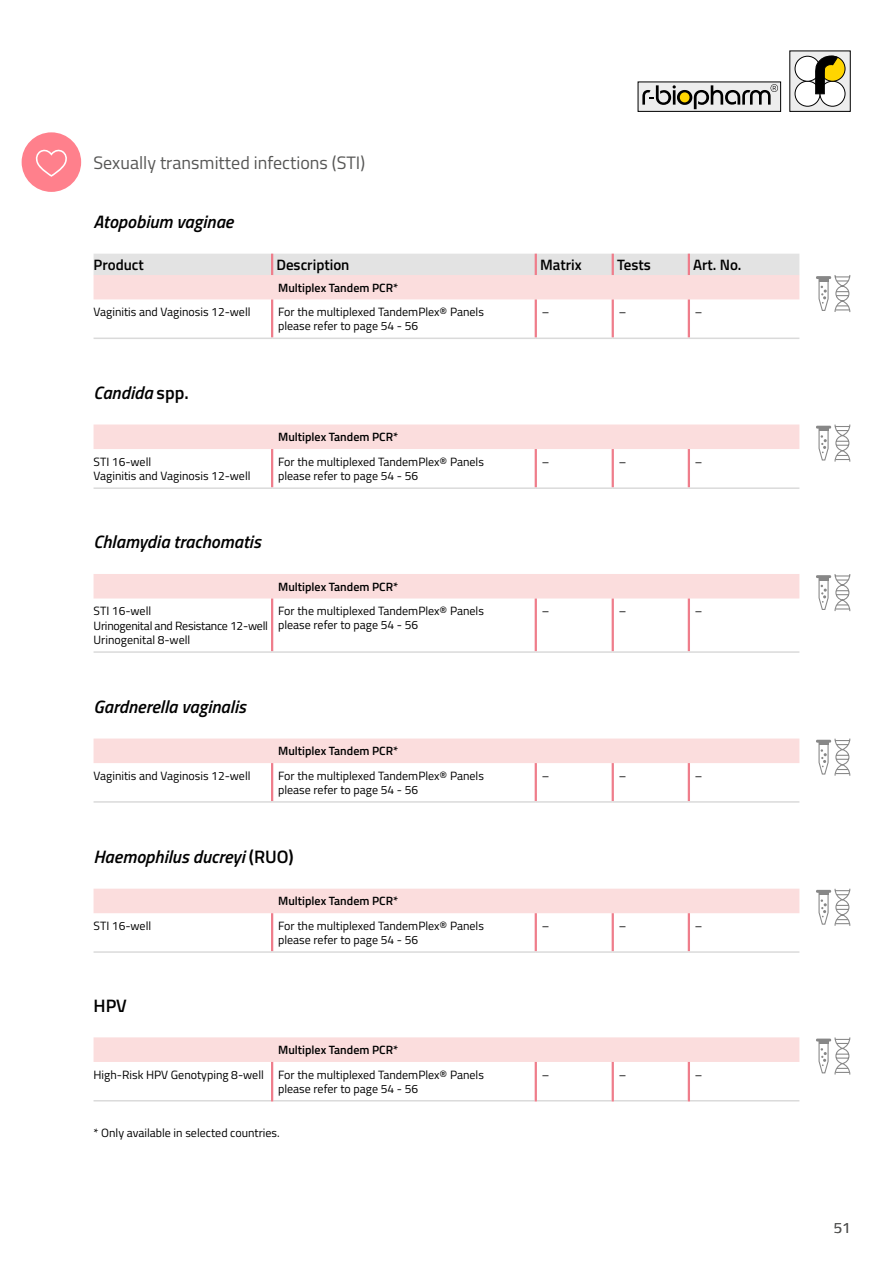
<style>
.page{position:relative;width:893px;height:1263px;background:#fff}
.page>*{position:absolute;margin:0;border:0;box-sizing:border-box;transform-origin:0 0}
.t1{font:italic 600 18px "Titillium";color:#000}
.t2{font:18px "Titillium";color:#575756}
.t3{font:600 18px "Titillium";color:#000}
.t4{font:600 15px "Titillium";color:#000}
.t5{font:15px "Titillium";color:#575756}
.t6{font:12px/14.1px "Titillium";color:#000}
.t7{font:600 12px "Titillium";color:#000}
.t8{font:12px/14.4px "Titillium";letter-spacing:-.02em;color:#000}
.s1{font-style:normal}
</style>
<div class="page">
<hr style="left:271px;top:299px;width:2px;height:39px;background:#ef7d8b">
<hr style="left:535px;top:299px;width:2px;height:39px;background:#ef7d8b">
<hr style="left:612px;top:299px;width:2px;height:39px;background:#ef7d8b">
<hr style="left:688px;top:299px;width:2px;height:39px;background:#ef7d8b">
<hr style="left:94px;top:338px;width:178px;height:1px;background:#dadada">
<hr style="left:272px;top:338px;width:264px;height:1px;background:#dadada">
<hr style="left:536px;top:338px;width:77px;height:1px;background:#dadada">
<hr style="left:613px;top:338px;width:76px;height:1px;background:#dadada">
<hr style="left:689px;top:338px;width:110px;height:1px;background:#dadada">
<svg style="left:818px;top:275px;width:32px;height:37px"></svg>
<hr style="left:816px;top:276px;width:15px;height:3px;background:#878787">
<div style="left:94px;top:424px;width:705px;height:25px;background:#fbdddd"></div>
<hr style="left:271px;top:449px;width:2px;height:38px;background:#ef7d8b">
<hr style="left:535px;top:449px;width:2px;height:38px;background:#ef7d8b">
<hr style="left:612px;top:449px;width:2px;height:38px;background:#ef7d8b">
<hr style="left:688px;top:449px;width:2px;height:38px;background:#ef7d8b">
<hr style="left:94px;top:487px;width:178px;height:2px;background:#dadada">
<hr style="left:272px;top:487px;width:264px;height:2px;background:#dadada">
<hr style="left:536px;top:487px;width:77px;height:2px;background:#dadada">
<hr style="left:613px;top:487px;width:76px;height:2px;background:#dadada">
<hr style="left:689px;top:487px;width:110px;height:2px;background:#dadada">
<svg style="left:818px;top:424px;width:32px;height:38px"></svg>
<hr style="left:816px;top:426px;width:15px;height:3px;background:#878787">
<div style="left:94px;top:574px;width:705px;height:24px;background:#fbdddd"></div>
<hr style="left:271px;top:598px;width:2px;height:53px;background:#ef7d8b">
<hr style="left:535px;top:598px;width:2px;height:53px;background:#ef7d8b">
<hr style="left:612px;top:598px;width:2px;height:53px;background:#ef7d8b">
<hr style="left:688px;top:598px;width:2px;height:53px;background:#ef7d8b">
<hr style="left:94px;top:651px;width:178px;height:2px;background:#dadada">
<hr style="left:272px;top:651px;width:264px;height:2px;background:#dadada">
<hr style="left:536px;top:651px;width:77px;height:2px;background:#dadada">
<hr style="left:613px;top:651px;width:76px;height:2px;background:#dadada">
<hr style="left:689px;top:651px;width:110px;height:2px;background:#dadada">
<svg style="left:818px;top:574px;width:32px;height:37px"></svg>
<hr style="left:816px;top:575px;width:15px;height:3px;background:#878787">
<div style="left:94px;top:738px;width:705px;height:25px;background:#fbdddd"></div>
<hr style="left:271px;top:763px;width:2px;height:38px;background:#ef7d8b">
<hr style="left:535px;top:763px;width:2px;height:38px;background:#ef7d8b">
<hr style="left:612px;top:763px;width:2px;height:38px;background:#ef7d8b">
<hr style="left:688px;top:763px;width:2px;height:38px;background:#ef7d8b">
<hr style="left:94px;top:801px;width:178px;height:2px;background:#dadada">
<hr style="left:272px;top:801px;width:264px;height:2px;background:#dadada">
<hr style="left:536px;top:801px;width:77px;height:2px;background:#dadada">
<hr style="left:613px;top:801px;width:76px;height:2px;background:#dadada">
<hr style="left:689px;top:801px;width:110px;height:2px;background:#dadada">
<svg style="left:818px;top:738px;width:32px;height:38px"></svg>
<hr style="left:816px;top:740px;width:15px;height:3px;background:#878787">
<div style="left:94px;top:889px;width:705px;height:24px;background:#fbdddd"></div>
<hr style="left:271px;top:913px;width:2px;height:38px;background:#ef7d8b">
<hr style="left:535px;top:913px;width:2px;height:38px;background:#ef7d8b">
<hr style="left:612px;top:913px;width:2px;height:38px;background:#ef7d8b">
<hr style="left:688px;top:913px;width:2px;height:38px;background:#ef7d8b">
<hr style="left:94px;top:951px;width:178px;height:2px;background:#dadada">
<hr style="left:272px;top:951px;width:264px;height:2px;background:#dadada">
<hr style="left:536px;top:951px;width:77px;height:2px;background:#dadada">
<hr style="left:613px;top:951px;width:76px;height:2px;background:#dadada">
<hr style="left:689px;top:951px;width:110px;height:2px;background:#dadada">
<svg style="left:818px;top:889px;width:32px;height:37px"></svg>
<hr style="left:816px;top:890px;width:15px;height:3px;background:#878787">
<svg style="left:94px;top:254px;width:705px;height:45px"></svg>
<hr style="left:271px;top:254px;width:2px;height:21px;background:#ef7d8b">
<hr style="left:535px;top:254px;width:2px;height:21px;background:#ef7d8b">
<hr style="left:612px;top:254px;width:2px;height:21px;background:#ef7d8b">
<hr style="left:688px;top:254px;width:2px;height:21px;background:#ef7d8b">
<div style="left:94px;top:1037px;width:705px;height:25px;background:#fbdddd"></div>
<hr style="left:273px;top:1100px;width:262px;height:1px;background:#dadada">
<hr style="left:94px;top:1100px;width:177px;height:1px;background:#dadada">
<hr style="left:537px;top:1100px;width:75px;height:1px;background:#dadada">
<hr style="left:614px;top:1100px;width:74px;height:1px;background:#dadada">
<hr style="left:690px;top:1100px;width:109px;height:1px;background:#dadada">
<hr style="left:271px;top:1062px;width:2px;height:39px;background:#ef7d8b">
<hr style="left:535px;top:1062px;width:2px;height:39px;background:#ef7d8b">
<hr style="left:612px;top:1062px;width:2px;height:39px;background:#ef7d8b">
<hr style="left:688px;top:1062px;width:2px;height:39px;background:#ef7d8b">
<svg style="left:818px;top:1037px;width:32px;height:37px"></svg>
<hr style="left:816px;top:1038px;width:15px;height:3px;background:#878787">
<svg style="left:792px;top:53px;width:56px;height:57px"></svg>
<div style="left:795px;top:81px;width:25px;height:25px;background:#fff;border-radius:50%"></div>
<div style="left:795px;top:81px;width:25px;height:25px;border:1px solid #000;border-radius:50%"></div>
<div style="left:795px;top:56px;width:25px;height:25px;background:#fff;border-radius:50%"></div>
<div style="left:795px;top:56px;width:25px;height:25px;border:1px solid #000;border-radius:50%"></div>
<div style="left:820px;top:81px;width:25px;height:25px;background:#fff;border-radius:50%"></div>
<div style="left:820px;top:81px;width:25px;height:25px;border:1px solid #000;border-radius:50%"></div>
<div style="left:820px;top:56px;width:25px;height:25px;background:#ffd500;border-radius:50%"></div>
<div style="left:820px;top:56px;width:25px;height:25px;border:1px solid #000;border-radius:50%"></div>
<svg style="left:815px;top:56px;width:23px;height:38px"></svg>
<div style="left:638px;top:82px;width:143px;height:29px;background:#ededed"></div>
<div style="left:638px;top:82px;width:143px;height:30px;border:1px solid #000"></div>
<svg style="left:642px;top:84px;width:136px;height:25px"></svg>
<div style="left:22px;top:132px;width:59px;height:60px;background:#ff808c;border-radius:50%"></div>
<svg style="left:35px;top:149px;width:32px;height:28px"></svg>
<h1 class="t2" style="left:94px;top:149px;width:273px">Sexually transmitted infections (STI)</h1>
<h1 class="t1" style="left:94px;top:208px;width:141px">Atopobium vaginae</h1>
<p class="t4" style="left:94px;top:253px;width:52px">Product</p>
<p class="t4" style="left:276px;top:253px;width:75px">Description</p>
<p class="t4" style="left:540px;top:253px;width:43px">Matrix</p>
<p class="t4" style="left:617px;top:253px;width:35px">Tests</p>
<p class="t4" style="left:693px;top:253px;width:50px">Art. No.</p>
<p class="t7" style="left:278px;top:278px;width:122px">Multiplex Tandem PCR*</p>
<p class="t6" style="left:94px;top:304px;width:159px">Vaginitis and Vaginosis 12-well</p>
<p class="t6" style="left:278px;top:304px;width:207px">For the multiplexed TandemPlex® Panels please refer to page 54 - 56</p>
<p class="t6" style="left:542px;top:304px;width:9px">–</p>
<p class="t6" style="left:619px;top:304px;width:9px">–</p>
<p class="t6" style="left:695px;top:304px;width:9px">–</p>
<h1 class="t1" style="left:94px;top:379px;width:97px">Candida <span class="s1">spp.</span></h1>
<p class="t7" style="left:278px;top:428px;width:122px">Multiplex Tandem PCR*</p>
<p class="t6" style="left:94px;top:454px;width:159px">STI 16-well<br>Vaginitis and Vaginosis 12-well</p>
<p class="t6" style="left:278px;top:454px;width:207px">For the multiplexed TandemPlex® Panels please refer to page 54 - 56</p>
<p class="t6" style="left:542px;top:454px;width:9px">–</p>
<p class="t6" style="left:619px;top:454px;width:9px">–</p>
<p class="t6" style="left:695px;top:454px;width:9px">–</p>
<h1 class="t1" style="left:94px;top:528px;width:169px">Chlamydia trachomatis</h1>
<p class="t7" style="left:278px;top:577px;width:122px">Multiplex Tandem PCR*</p>
<p class="t8" style="left:94px;top:603px;width:176px">STI 16-well<br>Urinogenital and Resistance 12-well<br>Urinogenital 8-well</p>
<p class="t6" style="left:278px;top:603px;width:207px">For the multiplexed TandemPlex® Panels please refer to page 54 - 56</p>
<p class="t6" style="left:542px;top:603px;width:9px">–</p>
<p class="t6" style="left:619px;top:603px;width:9px">–</p>
<p class="t6" style="left:695px;top:603px;width:9px">–</p>
<h1 class="t1" style="left:94px;top:693px;width:154px">Gardnerella vaginalis</h1>
<p class="t7" style="left:278px;top:742px;width:122px">Multiplex Tandem PCR*</p>
<p class="t6" style="left:94px;top:768px;width:159px">Vaginitis and Vaginosis 12-well</p>
<p class="t6" style="left:278px;top:768px;width:207px">For the multiplexed TandemPlex® Panels please refer to page 54 - 56</p>
<p class="t6" style="left:542px;top:768px;width:9px">–</p>
<p class="t6" style="left:619px;top:768px;width:9px">–</p>
<p class="t6" style="left:695px;top:768px;width:9px">–</p>
<h1 class="t1" style="left:94px;top:843px;width:202px">Haemophilus ducreyi <span class="s1">(RUO)</span></h1>
<p class="t7" style="left:278px;top:892px;width:122px">Multiplex Tandem PCR*</p>
<p class="t6" style="left:94px;top:918px;width:59px">STI 16-well</p>
<p class="t6" style="left:278px;top:918px;width:207px">For the multiplexed TandemPlex® Panels please refer to page 54 - 56</p>
<p class="t6" style="left:542px;top:918px;width:9px">–</p>
<p class="t6" style="left:619px;top:918px;width:9px">–</p>
<p class="t6" style="left:695px;top:918px;width:9px">–</p>
<h1 class="t3" style="left:94px;top:992px;width:35px">HPV</h1>
<p class="t7" style="left:278px;top:1041px;width:122px">Multiplex Tandem PCR*</p>
<p class="t6" style="left:278px;top:1067px;width:207px;text-indent:-185px">High-Risk HPV Genotyping 8-well For the multiplexed TandemPlex® Panels please refer to page 54 - 56</p>
<p class="t6" style="left:542px;top:1067px;width:9px">–</p>
<p class="t6" style="left:619px;top:1067px;width:9px">–</p>
<p class="t6" style="left:695px;top:1067px;width:9px">–</p>
<p class="t6" style="left:94px;top:1125px;width:188px">* Only available in selected countries.</p>
<p class="t5" style="left:834px;top:1217px;width:18px">51</p>
</div>
